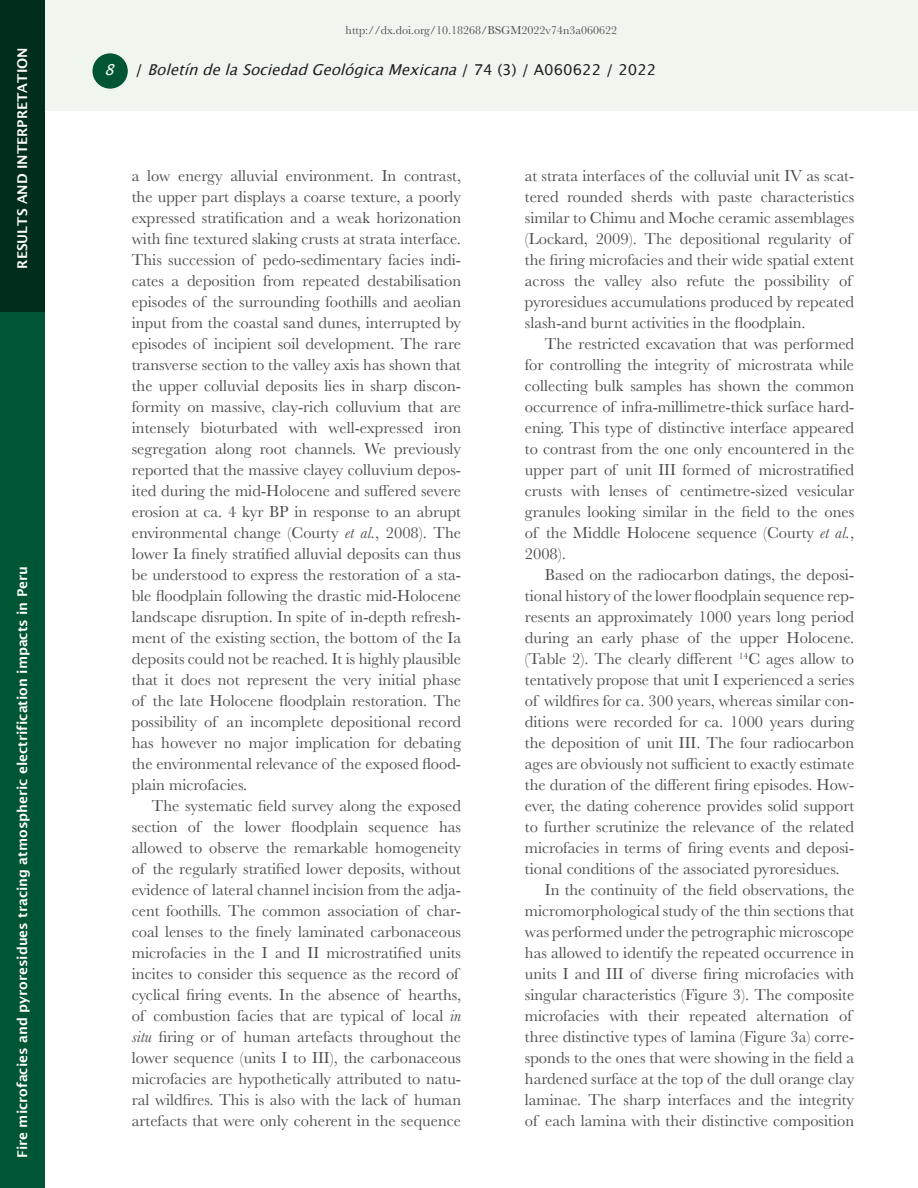
<style>
.page{position:relative;width:918px;height:1188px;background:#fff}
.page>*{position:absolute;margin:0;border:0;box-sizing:border-box;transform-origin:0 0}
.Indented-text{font:16.5px/21px "Baskerville";color:#4b4c4d;text-align:justify}
.t1{font:italic 15px "Lucida Grande";color:#231f20}
.t2{font:15px "Lucida Grande";color:#231f20}
.t3{font:italic 15px "Lucida Grande";color:#fff}
.Section{font:600 13.5px "Lucida Sans";color:#fff}
.t4{font:12px "Baskerville";color:#4b4c4d}
.s1{font-style:normal}
.s2{font-style:italic}
</style>
<div class="page">
<div style="left:0;top:311px;width:44px;height:877px;background:#005534"></div>
<div style="left:45px;top:0;width:873px;height:111px;background:#f0f6ed"></div>
<div style="left:92px;top:53px;width:36px;height:36px;background:#005534;border-radius:50%"></div>
<div style="left:0;top:0;width:44px;height:311px;background:#012d1c"></div>
<p class="Section" style="left:15px;top:269px;width:223px;rotate:-90deg">RESULTS AND INTERPRETATION</p>
<p class="Section" style="left:15px;top:1158px;width:593px;rotate:-90deg">Fire microfacies and pyroresidues tracing atmospheric electrification impacts in Peru</p>
<p class="t4" style="left:346px;top:23px;width:273px">http://dx.doi.org/10.18268/BSGM2022v74n3a060622</p>
<p class="t1" style="left:135px;top:59px;width:523px"><span class="s1">/</span> BoletíndelaSociedadGeológicaMexicana<span class="s1">/ 7 4 ( 3 ) / A 0 6 0 6 2 2 / 2 0 2 2</span></p>
<p class="t3" style="left:104px;top:59px;width:17px">8</p>
<p class="t2" style="left:600px;top:59px;width:52px">/ 2022</p>
<p class="Indented-text" style="left:132px;top:166px;width:331px">a low energy alluvial environment. In contrast, the upper part displays a coarse texture, a poorly expressed stratification and a weak horizonation with fine textured slaking crusts at strata interface.<br>This succession of pedo-sedimentary facies indi&shy;cates a deposition from repeated destabilisation episodes of the surrounding foothills and aeolian input from the coastal sand dunes, interrupted by episodes of incipient soil development. The rare transverse section to the valley axis has shown that the upper colluvial deposits lies in sharp discon&shy;formity on massive, clay-rich colluvium that are intensely bioturbated with well-expressed iron segregation along root channels. We previously reported that the massive clayey colluvium depos&shy;ited during the mid-Holocene and suffered severe erosion at ca. 4 kyr BP in response to an abrupt environmental change (Courty <span class="s2">et al.</span>, 2008). The lower Ia finely stratified alluvial deposits can thus be understood to express the restoration of a sta&shy;ble floodplain following the drastic mid-Holocene landscape disruption. In spite of in-depth refresh&shy;ment of the existing section, the bottom of the Ia deposits could not be reached. It is highly plausible that it does not represent the very initial phase of the late Holocene floodplain restoration. The possibility of an incomplete depositional record has however no major implication for debating the environmental relevance of the exposed flood&shy;plain microfacies.</p>
<p class="Indented-text" style="left:132px;top:796px;width:331px;text-align:left;text-indent:20px">The systematic field survey along the exposed section of the lower floodplain sequence has allowed to observe the remarkable homogeneity of the regularly stratified lower deposits, without evidence of lateral channel incision from the adja&shy;cent foothills. The common association of char&shy;coal lenses to the finely laminated carbonaceous microfacies in the I and II microstratified units incites to consider this sequence as the record of cyclical firing events. In the absence of hearths, of combustion facies that are typical of local <span class="s2">in situ</span> firing or of human artefacts throughout the lower sequence (units I to III), the carbonaceous microfacies are hypothetically attributed to natu&shy;ral wildfires. This is also with the lack of human artefacts that were only coherent in the sequence</p>
<p class="Indented-text" style="left:525px;top:166px;width:331px;text-align:left">at strata interfaces of the colluvial unit IV as scat&shy;tered rounded sherds with paste characteristics similar to Chimu and Moche ceramic assemblages (Lockard, 2009). The depositional regularity of the firing microfacies and their wide spatial extent across the valley also refute the possibility of pyroresidues accumulations produced by repeated slash-and burnt activities in the floodplain.</p>
<p class="Indented-text" style="left:525px;top:334px;width:331px;text-indent:20px">The restricted excavation that was performed for controlling the integrity of microstrata while collecting bulk samples has shown the common occurrence of infra-millimetre-thick surface hard&shy;ening. This type of distinctive interface appeared to contrast from the one only encountered in the upper part of unit III formed of microstratified crusts with lenses of centimetre-sized vesicular granules looking similar in the field to the ones of the Middle Holocene sequence (Courty <span class="s2">et al.</span>, 2008).</p>
<p class="Indented-text" style="left:525px;top:565px;width:331px;text-indent:20px">Based on the radiocarbon datings, the deposi&shy;tional history of the lower floodplain sequence rep&shy;resents an approximately 1000 years long period during an early phase of the upper Holocene. (Table 2). The clearly different <sup>14</sup>C ages allow to tentatively propose that unit I experienced a series of wildfires for ca. 300 years, whereas similar con&shy;ditions were recorded for ca. 1000 years during the deposition of unit III. The four radiocarbon ages are obviously not sufficient to exactly estimate the duration of the different firing episodes. How&shy;ever, the dating coherence provides solid support to further scrutinize the relevance of the related microfacies in terms of firing events and deposi&shy;tional conditions of the associated pyroresidues.</p>
<p class="Indented-text" style="left:525px;top:880px;width:331px;text-align:left;text-indent:20px">In the continuity of the field observations, the micromorphological study of the thin sections that was performed under the petrographic microscope has allowed to identify the repeated occurrence in units I and III of diverse firing microfacies with singular characteristics (Figure 3). The composite microfacies with their repeated alternation of three distinctive types of lamina (Figure 3a) corre&shy;sponds to the ones that were showing in the field a hardened surface at the top of the dull orange clay laminae. The sharp interfaces and the integrity of each lamina with their distinctive composition</p>
</div>
